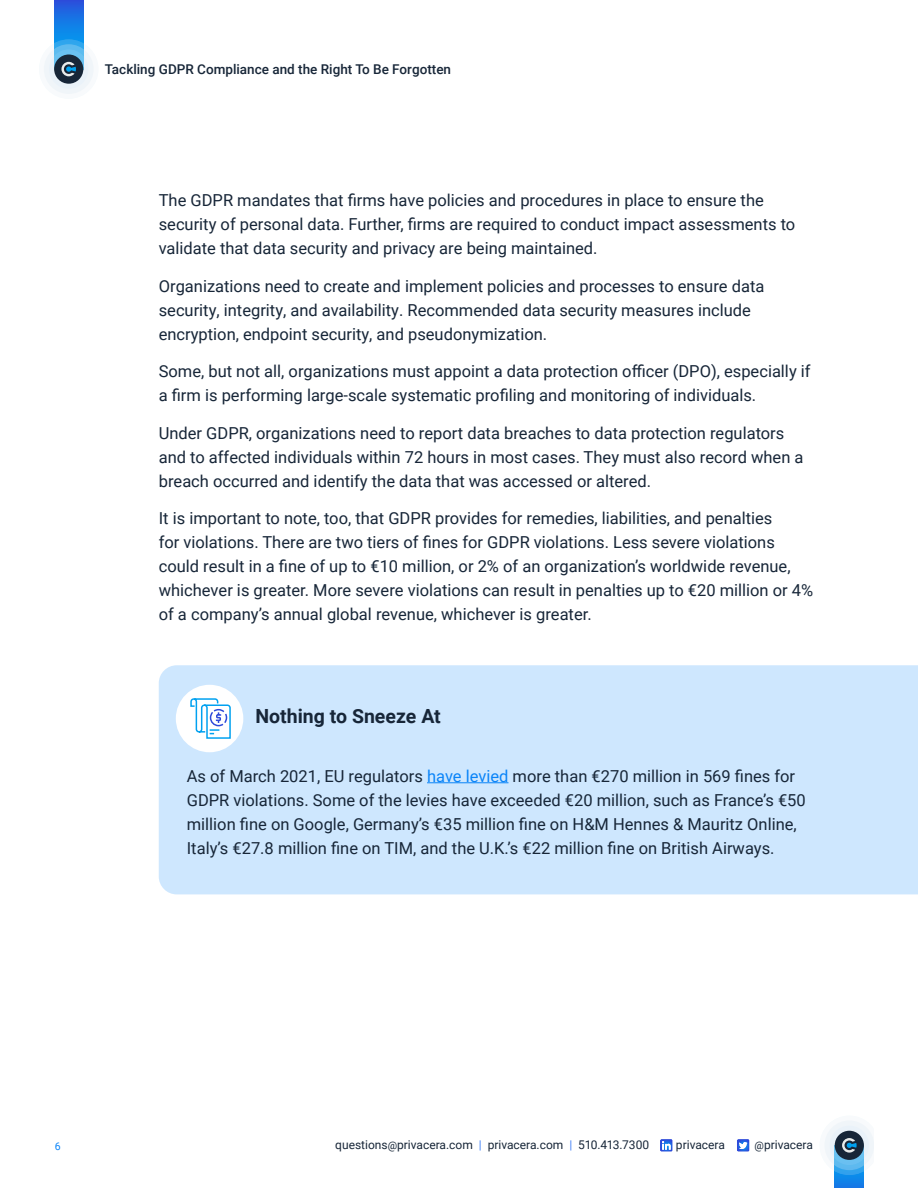
<style>
.page{position:relative;width:918px;height:1188px;background:#fff}
.page>*{position:absolute;margin:0;border:0;box-sizing:border-box;transform-origin:0 0}
.t1{font:700 19.5px "Roboto";color:#172638}
.t2{font:16.5px/24px "Roboto";color:#172638}
.t3{font:500 13.5px "Roboto";color:#172638}
.t4{font:12px "Roboto";color:#172638}
.t5{font:10.5px "Roboto";color:#0a84f8}
.s1{color:#0a84f8}
.s2{font-size:10.5px}
.s3{color:#4784f7}
</style>
<div class="page">
<svg style="left:54px;top:0;width:29px;height:43px"></svg>
<svg style="left:39px;top:39px;width:59px;height:60px"></svg>
<svg style="left:44px;top:44px;width:50px;height:50px"></svg>
<svg style="left:49px;top:49px;width:39px;height:40px"></svg>
<div style="left:54px;top:55px;width:29px;height:29px;background:#172638;border-radius:50%"></div>
<svg style="left:61px;top:62px;width:15px;height:14px"></svg>
<div style="left:835px;top:1145px;width:29px;height:43px;background:#0f82e8"></div>
<svg style="left:824px;top:1120px;width:49px;height:55px"></svg>
<svg style="left:660px;top:1139px;width:13px;height:13px"></svg>
<svg style="left:737px;top:1139px;width:13px;height:13px"></svg>
<div style="left:159px;top:665px;width:759px;height:229px;background:#cee7fe"></div>
<hr style="left:427px;top:782px;width:82px;height:1px;background:#0a84f8">
<div style="left:176px;top:685px;width:67px;height:67px;background:#fff;border-radius:50%"></div>
<svg style="left:190px;top:698px;width:41px;height:41px"></svg>
<p class="t3" style="left:105px;top:64px;width:348px">Tackling GDPR Compliance and the Right To Be Forgotten</p>
<p class="t2" style="left:159px;top:188px;width:638px">The GDPR mandates that firms have policies and procedures in place to ensure the security of personal data. Further, firms are required to conduct impact assessments to validate that data security and privacy are being maintained.</p>
<p class="t2" style="left:159px;top:275px;width:607px">Organizations need to create and implement policies and processes to ensure data security, integrity, and availability. Recommended data security measures include encryption, endpoint security, and pseudonymization.</p>
<p class="t2" style="left:159px;top:359px;width:653px">Some, but not all, organizations must appoint a data protection officer (DPO), especially if a firm is performing large-scale systematic profiling and monitoring of individuals.</p>
<p class="t2" style="left:159px;top:422px;width:646px">Under GDPR, organizations need to report data breaches to data protection regulators and to affected individuals within 72 hours in most cases. They must also record when a breach occurred and identify the data that was accessed or altered.</p>
<p class="t2" style="left:159px;top:508px;width:656px">It is important to note, too, that GDPR provides for remedies, liabilities, and penalties<br>for violations. There are two tiers of fines for GDPR violations. Less severe violations could result in a fine of up to €10 million, or 2% of an organization’s worldwide revenue, whichever is greater. More severe violations can result in penalties up to €20 million or 4% of a company’s annual global revenue, whichever is greater.</p>
<p class="t1" style="left:255px;top:707px;width:187px">Nothing to Sneeze At</p>
<p class="t2" style="left:187px;top:765px;width:620px">As of March 2021, EU regulators <span class="s1">have levied</span> more than €270 million in 569 fines for GDPR violations. Some of the levies have exceeded €20 million, such as France’s €50 million fine on Google, Germany’s €35 million fine on H&amp;M Hennes &amp; Mauritz Online, Italy’s €27.8 million fine on TIM, and the U.K.’s €22 million fine on British Airways.</p>
<p class="t5" style="left:55px;top:1141px;width:7px">6</p>
<p class="t4" style="left:335px;top:1140px;width:315px">questions<span class="s2">@</span>privacera.com <span class="s3">|</span> privacera.com <span class="s3">|</span> 510.413.7300</p>
<p class="t4" style="left:676px;top:1140px;width:50px">privacera</p>
<p class="t4" style="left:755px;top:1140px;width:60px"><span class="s2">@</span>privacera</p>
</div>
